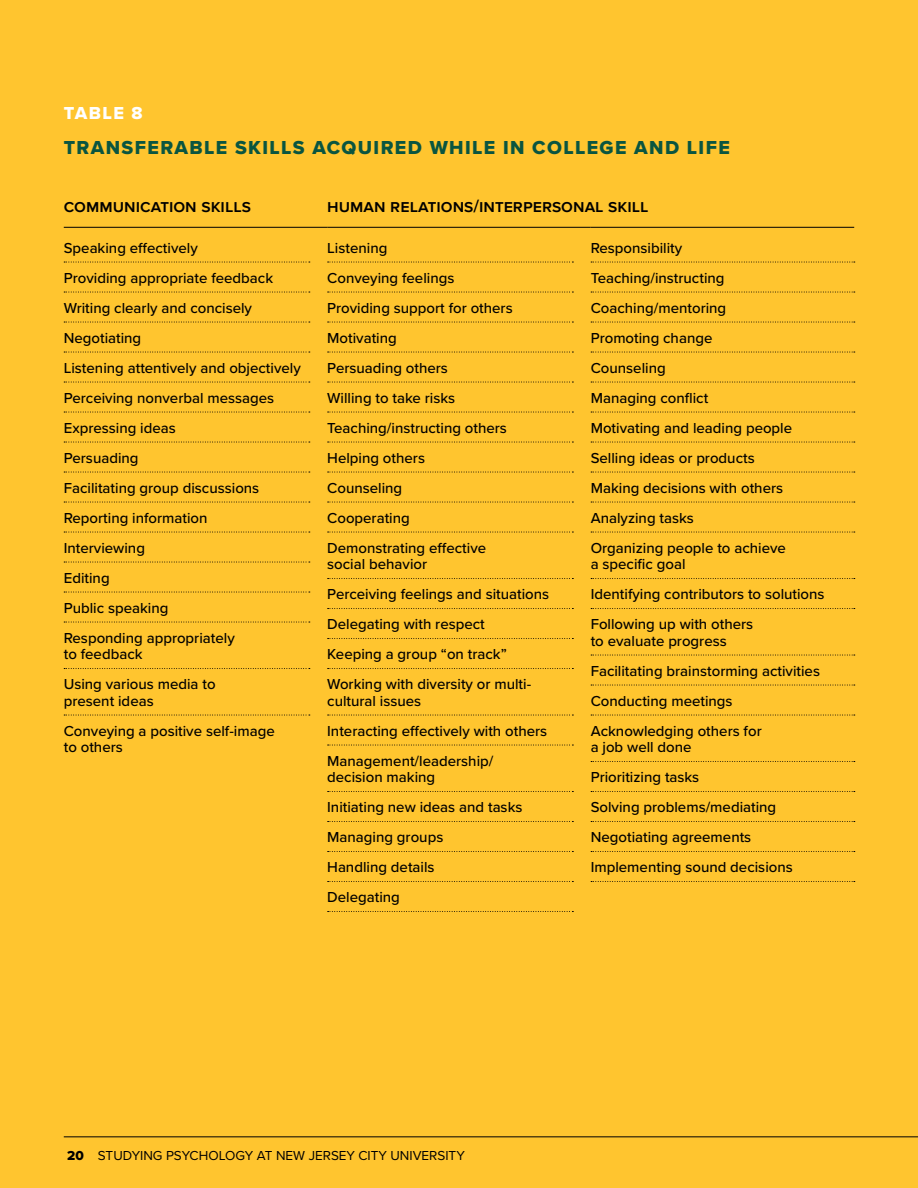
<style>
.page{position:relative;width:918px;height:1188px;background:#ffc52f}
.page>*{position:absolute;margin:0;border:0;box-sizing:border-box;transform-origin:0 0}
.Table_Header{font:19.5px "Proxima Nova Extrabld";letter-spacing:.07em;color:#0a5540}
.Table_Subhead{font:600 18px "Proxima Nova";color:#000}
.Table_Number{font:18px "Proxima Nova Extrabld";letter-spacing:.08em;color:#fff}
.Table_Body_Text{font:500 15px/16.5px "Proxima Nova";color:#000}
.t1{font:13.5px "Proxima Nova";color:#000}
.s1{font-family:"Proxima Nova Extrabld"}
</style>
<div class="page">
<hr style="left:64px;top:1137px;width:854px;height:1px;background:#000">
<hr style="left:64px;top:227px;width:263px;height:1px;background:#000">
<hr style="left:327px;top:227px;width:264px;height:1px;background:#000">
<hr style="left:591px;top:227px;width:263px;height:1px;background:#000">
<svg style="left:64px;top:262px;width:246px;height:1px"></svg>
<svg style="left:64px;top:292px;width:246px;height:1px"></svg>
<svg style="left:64px;top:322px;width:246px;height:1px"></svg>
<svg style="left:64px;top:352px;width:246px;height:1px"></svg>
<svg style="left:64px;top:382px;width:246px;height:1px"></svg>
<svg style="left:64px;top:412px;width:246px;height:1px"></svg>
<svg style="left:64px;top:442px;width:246px;height:1px"></svg>
<svg style="left:64px;top:472px;width:246px;height:1px"></svg>
<svg style="left:64px;top:502px;width:246px;height:1px"></svg>
<svg style="left:64px;top:532px;width:246px;height:1px"></svg>
<svg style="left:64px;top:562px;width:246px;height:1px"></svg>
<svg style="left:64px;top:592px;width:246px;height:1px"></svg>
<svg style="left:64px;top:622px;width:246px;height:1px"></svg>
<svg style="left:64px;top:668px;width:246px;height:1px"></svg>
<svg style="left:64px;top:715px;width:246px;height:1px"></svg>
<svg style="left:328px;top:262px;width:245px;height:1px"></svg>
<svg style="left:328px;top:292px;width:245px;height:1px"></svg>
<svg style="left:328px;top:322px;width:245px;height:1px"></svg>
<svg style="left:328px;top:352px;width:245px;height:1px"></svg>
<svg style="left:328px;top:382px;width:245px;height:1px"></svg>
<svg style="left:328px;top:412px;width:245px;height:1px"></svg>
<svg style="left:328px;top:442px;width:245px;height:1px"></svg>
<svg style="left:328px;top:472px;width:245px;height:1px"></svg>
<svg style="left:328px;top:502px;width:245px;height:1px"></svg>
<svg style="left:328px;top:532px;width:245px;height:1px"></svg>
<svg style="left:328px;top:578px;width:245px;height:1px"></svg>
<svg style="left:328px;top:608px;width:245px;height:1px"></svg>
<svg style="left:328px;top:638px;width:245px;height:1px"></svg>
<svg style="left:328px;top:668px;width:245px;height:1px"></svg>
<svg style="left:328px;top:715px;width:245px;height:1px"></svg>
<svg style="left:328px;top:745px;width:245px;height:1px"></svg>
<svg style="left:328px;top:791px;width:245px;height:1px"></svg>
<svg style="left:328px;top:821px;width:245px;height:1px"></svg>
<svg style="left:328px;top:851px;width:245px;height:1px"></svg>
<svg style="left:328px;top:881px;width:245px;height:1px"></svg>
<svg style="left:328px;top:911px;width:245px;height:1px"></svg>
<svg style="left:591px;top:262px;width:264px;height:1px"></svg>
<svg style="left:591px;top:292px;width:264px;height:1px"></svg>
<svg style="left:591px;top:322px;width:264px;height:1px"></svg>
<svg style="left:591px;top:352px;width:264px;height:1px"></svg>
<svg style="left:591px;top:382px;width:264px;height:1px"></svg>
<svg style="left:591px;top:412px;width:264px;height:1px"></svg>
<svg style="left:591px;top:442px;width:264px;height:1px"></svg>
<svg style="left:591px;top:472px;width:264px;height:1px"></svg>
<svg style="left:591px;top:502px;width:264px;height:1px"></svg>
<svg style="left:591px;top:532px;width:264px;height:1px"></svg>
<svg style="left:591px;top:578px;width:264px;height:1px"></svg>
<svg style="left:591px;top:608px;width:264px;height:1px"></svg>
<svg style="left:591px;top:655px;width:264px;height:1px"></svg>
<svg style="left:591px;top:685px;width:264px;height:1px"></svg>
<svg style="left:591px;top:715px;width:264px;height:1px"></svg>
<svg style="left:591px;top:761px;width:264px;height:1px"></svg>
<svg style="left:591px;top:791px;width:264px;height:1px"></svg>
<svg style="left:591px;top:821px;width:264px;height:1px"></svg>
<svg style="left:591px;top:851px;width:264px;height:1px"></svg>
<svg style="left:591px;top:881px;width:264px;height:1px"></svg>
<p class="Table_Number" style="left:64px;top:100px;width:80px">TABLE 8</p>
<p class="Table_Header" style="left:64px;top:132px;width:668px">TRANSFERABLE SKILLS ACQUIRED WHILE IN COLLEGE AND LIFE</p>
<p class="Table_Subhead" style="left:64px;top:193px;width:189px">Communication Skills</p>
<p class="Table_Subhead" style="left:327px;top:193px;width:323px">Human Relations/Interpersonal Skill</p>
<p class="Table_Body_Text" style="left:64px;top:239px;width:136px">Speaking effectively</p>
<p class="Table_Body_Text" style="left:64px;top:269px;width:211px">Providing appropriate feedback</p>
<p class="Table_Body_Text" style="left:64px;top:299px;width:190px">Writing clearly and concisely</p>
<p class="Table_Body_Text" style="left:64px;top:329px;width:79px">Negotiating</p>
<p class="Table_Body_Text" style="left:64px;top:359px;width:239px">Listening attentively and objectively</p>
<p class="Table_Body_Text" style="left:64px;top:389px;width:212px">Perceiving nonverbal messages</p>
<p class="Table_Body_Text" style="left:64px;top:419px;width:114px">Expressing ideas</p>
<p class="Table_Body_Text" style="left:64px;top:449px;width:76px">Persuading</p>
<p class="Table_Body_Text" style="left:64px;top:479px;width:197px">Facilitating group discussions</p>
<p class="Table_Body_Text" style="left:64px;top:509px;width:145px">Reporting information</p>
<p class="Table_Body_Text" style="left:64px;top:539px;width:83px">Interviewing</p>
<p class="Table_Body_Text" style="left:64px;top:569px;width:47px">Editing</p>
<p class="Table_Body_Text" style="left:64px;top:599px;width:106px">Public speaking</p>
<p class="Table_Body_Text" style="left:64px;top:629px;width:173px">Responding appropriately to feedback</p>
<p class="Table_Body_Text" style="left:64px;top:675px;width:153px">Using various media to present ideas</p>
<p class="Table_Body_Text" style="left:64px;top:722px;width:212px">Conveying a positive self-image to others</p>
<p class="Table_Body_Text" style="left:327px;top:239px;width:62px">Listening</p>
<p class="Table_Body_Text" style="left:327px;top:269px;width:129px">Conveying feelings</p>
<p class="Table_Body_Text" style="left:327px;top:299px;width:187px">Providing support for others</p>
<p class="Table_Body_Text" style="left:327px;top:329px;width:71px">Motivating</p>
<p class="Table_Body_Text" style="left:327px;top:359px;width:122px">Persuading others</p>
<p class="Table_Body_Text" style="left:327px;top:389px;width:129px">Willing to take risks</p>
<p class="Table_Body_Text" style="left:327px;top:419px;width:181px">Teaching/instructing others</p>
<p class="Table_Body_Text" style="left:327px;top:449px;width:99px">Helping others</p>
<p class="Table_Body_Text" style="left:327px;top:479px;width:76px">Counseling</p>
<p class="Table_Body_Text" style="left:327px;top:509px;width:84px">Cooperating</p>
<p class="Table_Body_Text" style="left:327px;top:539px;width:160px">Demonstrating effective social behavior</p>
<p class="Table_Body_Text" style="left:327px;top:585px;width:224px">Perceiving feelings and situations</p>
<p class="Table_Body_Text" style="left:327px;top:615px;width:159px">Delegating with respect</p>
<p class="Table_Body_Text" style="left:327px;top:645px;width:181px">Keeping a group “on track”</p>
<p class="Table_Body_Text" style="left:327px;top:675px;width:205px">Working with diversity or multi&shy;cultural issues</p>
<p class="Table_Body_Text" style="left:327px;top:722px;width:222px">Interacting effectively with others</p>
<p class="Table_Body_Text" style="left:327px;top:752px;width:168px">Management/leadership/ decision making</p>
<p class="Table_Body_Text" style="left:327px;top:798px;width:197px">Initiating new ideas and tasks</p>
<p class="Table_Body_Text" style="left:327px;top:828px;width:118px">Managing groups</p>
<p class="Table_Body_Text" style="left:327px;top:858px;width:109px">Handling details</p>
<p class="Table_Body_Text" style="left:327px;top:888px;width:74px">Delegating</p>
<p class="Table_Body_Text" style="left:591px;top:239px;width:93px">Responsibility</p>
<p class="Table_Body_Text" style="left:591px;top:269px;width:135px">Teaching/instructing</p>
<p class="Table_Body_Text" style="left:591px;top:299px;width:137px">Coaching/mentoring</p>
<p class="Table_Body_Text" style="left:591px;top:329px;width:123px">Promoting change</p>
<p class="Table_Body_Text" style="left:591px;top:359px;width:76px">Counseling</p>
<p class="Table_Body_Text" style="left:591px;top:389px;width:119px">Managing conflict</p>
<p class="Table_Body_Text" style="left:591px;top:419px;width:203px">Motivating and leading people</p>
<p class="Table_Body_Text" style="left:591px;top:449px;width:166px">Selling ideas or products</p>
<p class="Table_Body_Text" style="left:591px;top:479px;width:194px">Making decisions with others</p>
<p class="Table_Body_Text" style="left:591px;top:509px;width:105px">Analyzing tasks</p>
<p class="Table_Body_Text" style="left:591px;top:539px;width:197px">Organizing people to achieve a specific goal</p>
<p class="Table_Body_Text" style="left:591px;top:585px;width:235px">Identifying contributors to solutions</p>
<p class="Table_Body_Text" style="left:591px;top:615px;width:164px">Following up with others to evaluate progress</p>
<p class="Table_Body_Text" style="left:591px;top:662px;width:231px">Facilitating brainstorming activities</p>
<p class="Table_Body_Text" style="left:591px;top:692px;width:143px">Conducting meetings</p>
<p class="Table_Body_Text" style="left:591px;top:722px;width:173px">Acknowledging others for a job well done</p>
<p class="Table_Body_Text" style="left:591px;top:768px;width:110px">Prioritizing tasks</p>
<p class="Table_Body_Text" style="left:591px;top:798px;width:187px">Solving problems/mediating</p>
<p class="Table_Body_Text" style="left:591px;top:828px;width:162px">Negotiating agreements</p>
<p class="Table_Body_Text" style="left:591px;top:858px;width:204px">Implementing sound decisions</p>
<p class="t1" style="left:67px;top:1145px;width:399px"><span class="s1">20</span> STUDYING PSYCHOLOGY AT NEW JERSEY CITY UNIVERSITY</p>
</div>
